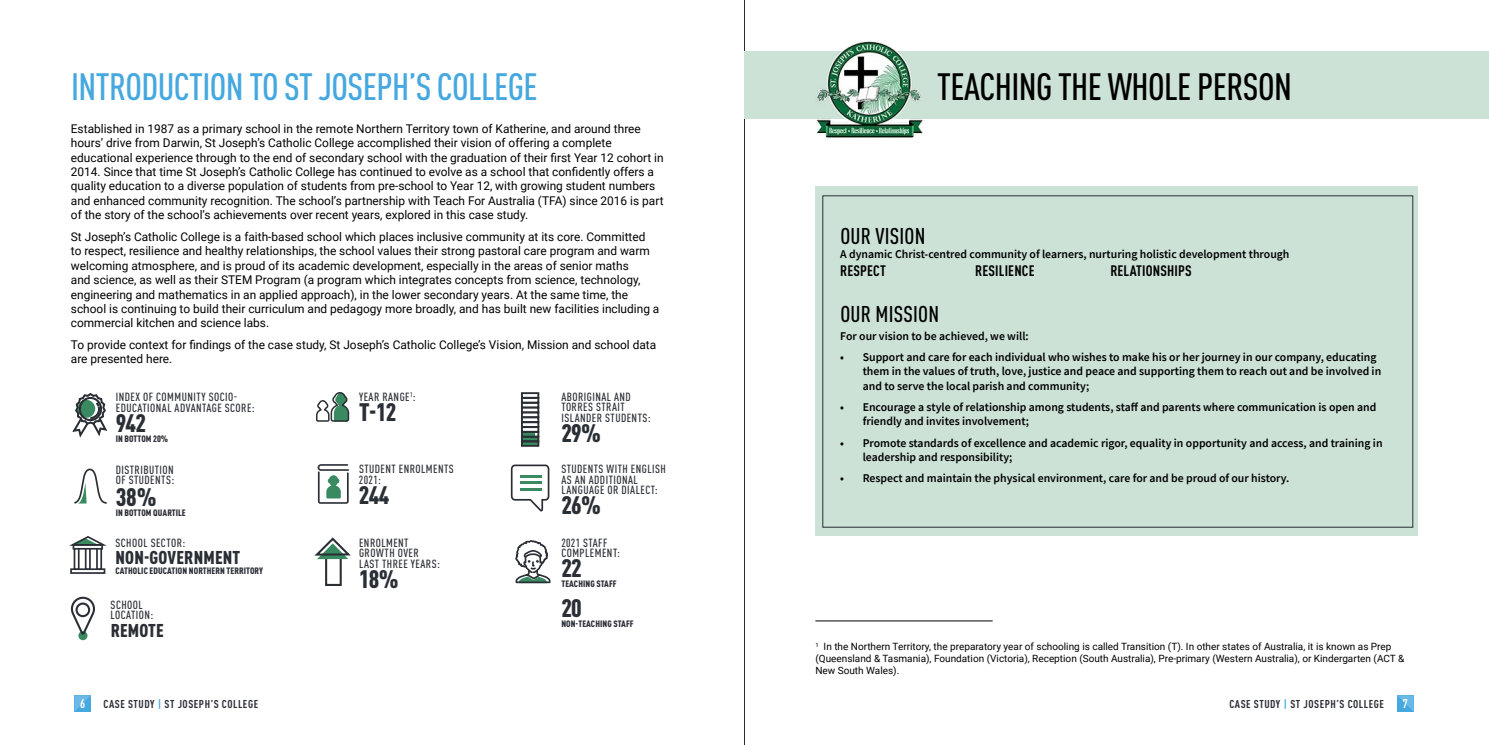
<style>
.page{position:relative;width:1489px;height:745px;background:#fff}
.page>*{position:absolute;margin:0;border:0;box-sizing:border-box;transform-origin:0 0}
.t1{font:500 condensed 37.5px "DIN Pro";letter-spacing:-.015em;color:#45a8df}
.t2{font:500 condensed 37.5px "DIN Pro";letter-spacing:-.015em;color:#000}
.t3{font:900 condensed 25px "DIN Pro";letter-spacing:-.025em;color:#2a2e35}
.t4{font:500 condensed 22.5px "DIN Pro";letter-spacing:.01em;color:#000}
.t5{font:900 condensed 18.38px "DIN Pro";letter-spacing:.01em;color:#2a2e35}
.t6{font:700 condensed 15px "DIN Pro";letter-spacing:.01em;color:#000}
.t7{font:700 condensed 12.5px "DIN Pro";color:#fff}
.t8{font:12px/14.4px "Roboto";color:#000}
.t9{font:600 11.88px/14.2px "Source Sans Pro";color:#000}
.t10{font:500 condensed 11.75px/10.4px "DIN Pro";letter-spacing:.04em;color:#2a2e35}
.t11{font:700 condensed 11.25px "DIN Pro";letter-spacing:.05em;color:#2a2e35}
.t12{font:10px/12px "Roboto";color:#000}
.t13{font:900 condensed 9.12px "DIN Pro";letter-spacing:.01em;color:#2a2e35}
.s1{color:#45a8df}
</style>
<div class="page">
<hr style="left:744px;top:0;width:1px;height:744px;background:#292c34">
<div style="left:78px;top:630px;width:9px;height:9px;background:#398961;border-radius:50%"></div>
<svg style="left:70px;top:596px;width:25px;height:39px"></svg>
<div style="left:76px;top:602px;width:14px;height:14px;border:2px solid #2a2e35;border-radius:50%"></div>
<svg style="left:515px;top:540px;width:36px;height:44px"></svg>
<svg style="left:317px;top:464px;width:32px;height:39px"></svg>
<svg style="left:73px;top:393px;width:34px;height:44px"></svg>
<div style="left:325px;top:553px;width:17px;height:32px;border:2px solid #2a2e35"></div>
<svg style="left:314px;top:537px;width:37px;height:21px"></svg>
<div style="left:522px;top:436px;width:16px;height:10px;background:#398961"></div>
<div style="left:521px;top:392px;width:18px;height:6px;border:2px solid #2a2e35"></div>
<div style="left:521px;top:397px;width:18px;height:6px;border:2px solid #2a2e35"></div>
<div style="left:521px;top:401px;width:18px;height:7px;border:2px solid #2a2e35"></div>
<svg style="left:521px;top:406px;width:18px;height:5px"></svg>
<svg style="left:521px;top:411px;width:18px;height:5px"></svg>
<svg style="left:521px;top:416px;width:18px;height:5px"></svg>
<svg style="left:521px;top:421px;width:18px;height:5px"></svg>
<svg style="left:521px;top:426px;width:18px;height:5px"></svg>
<div style="left:521px;top:431px;width:18px;height:6px;border:2px solid #2a2e35"></div>
<div style="left:521px;top:435px;width:18px;height:7px;border:2px solid #2a2e35"></div>
<div style="left:521px;top:440px;width:18px;height:6px;border:2px solid #2a2e35"></div>
<svg style="left:74px;top:468px;width:33px;height:36px"></svg>
<svg style="left:510px;top:464px;width:40px;height:46px"></svg>
<hr style="left:520px;top:475px;width:21px;height:3px;background:#398961">
<hr style="left:520px;top:481px;width:21px;height:3px;background:#398961">
<hr style="left:520px;top:487px;width:21px;height:3px;background:#398961">
<svg style="left:316px;top:392px;width:34px;height:30px"></svg>
<div style="left:74px;top:545px;width:6px;height:25px;border:2px solid #2a2e35"></div>
<div style="left:96px;top:545px;width:6px;height:25px;border:2px solid #2a2e35"></div>
<div style="left:85px;top:545px;width:6px;height:25px;border:2px solid #2a2e35"></div>
<svg style="left:70px;top:568px;width:35px;height:5px"></svg>
<svg style="left:73px;top:546px;width:30px;height:3px"></svg>
<svg style="left:70px;top:536px;width:37px;height:10px"></svg>
<div style="left:815px;top:186px;width:602px;height:349px;background:#cde2d7"></div>
<div style="left:744px;top:51px;width:744px;height:68px;background:#cde2d7"></div>
<img style="left:816px;top:41px;width:107px;height:97px">
<hr style="left:815px;top:620px;width:177px;height:1px;background:#000">
<svg style="left:74px;top:695px;width:17px;height:16px"></svg>
<svg style="left:1397px;top:695px;width:16px;height:16px"></svg>
<h1 class="t1" style="left:71px;top:64px;width:468px">INTRODUCTION TO ST JOSEPH’S COLLEGE</h1>
<p class="t8" style="left:71px;top:121px;width:594px">Established in 1987 as a primary school in the remote Northern Territory town of Katherine, and around three hours’ drive from Darwin, St Joseph’s Catholic College accomplished their vision of offering a complete educational experience through to the end of secondary school with the graduation of their first Year 12 cohort in 2014. Since that time St Joseph’s Catholic College has continued to evolve as a school that confidently offers a quality education to a diverse population of students from pre-school to Year 12, with growing student numbers and enhanced community recognition. The school’s partnership with Teach For Australia (TFA) since 2016 is part of the story of the school’s achievements over recent years, explored in this case study.</p>
<p class="t8" style="left:71px;top:229px;width:590px">St Joseph’s Catholic College is a faith-based school which places inclusive community at its core. Committed<br>to respect, resilience and healthy relationships, the school values their strong pastoral care program and warm welcoming atmosphere, and is proud of its academic development, especially in the areas of senior maths<br>and science, as well as their STEM Program (a program which integrates concepts from science, technology, engineering and mathematics in an applied approach), in the lower secondary years. At the same time, the school is continuing to build their curriculum and pedagogy more broadly, and has built new facilities including a commercial kitchen and science labs.</p>
<p class="t8" style="left:71px;top:337px;width:587px">To provide context for findings of the case study, St Joseph’s Catholic College’s Vision, Mission and school data are presented here.</p>
<p class="t10" style="left:116px;top:391px;width:140px">INDEX OF COMMUNITY SOCIO-<br>EDUCATIONAL ADVANTAGE SCORE:</p>
<h2 class="t3" style="left:116px;top:407px;width:32px">942</h2>
<p class="t13" style="left:116px;top:432px;width:54px">IN BOTTOM 20%</p>
<p class="t10" style="left:116px;top:464px;width:60px">DISTRIBUTION<br>OF STUDENTS:</p>
<h2 class="t3" style="left:116px;top:481px;width:43px">38%</h2>
<p class="t13" style="left:116px;top:506px;width:71px">IN BOTTOM QUARTILE</p>
<p class="t10" style="left:115px;top:537px;width:71px">SCHOOL SECTOR:</p>
<h3 class="t5" style="left:115px;top:546px;width:126px">NON-GOVERNMENT</h3>
<p class="t13" style="left:115px;top:565px;width:149px">CATHOLIC EDUCATION NORTHERN TERRITORY</p>
<p class="t10" style="left:111px;top:599px;width:44px">SCHOOL<br>LOCATION:</p>
<h3 class="t5" style="left:111px;top:618px;width:55px">REMOTE</h3>
<p class="t10" style="left:359px;top:391px;width:58px">YEAR RANGE<sup>1</sup>:</p>
<h2 class="t3" style="left:359px;top:396px;width:39px">T-12</h2>
<p class="t10" style="left:359px;top:463px;width:96px">STUDENT ENROLMENTS<br>2021:</p>
<h2 class="t3" style="left:359px;top:479px;width:32px">244</h2>
<p class="t10" style="left:359px;top:537px;width:82px">ENROLMENT<br>GROWTH OVER<br>LAST THREE YEARS:</p>
<h2 class="t3" style="left:359px;top:563px;width:41px">18%</h2>
<p class="t10" style="left:561px;top:391px;width:91px">ABORIGINAL AND<br>TORRES STRAIT<br>ISLANDER STUDENTS:</p>
<h2 class="t3" style="left:561px;top:417px;width:41px">29%</h2>
<p class="t10" style="left:561px;top:463px;width:106px">STUDENTS WITH ENGLISH<br>AS AN ADDITIONAL<br>LANGUAGE OR DIALECT:</p>
<h2 class="t3" style="left:561px;top:489px;width:41px">26%</h2>
<p class="t10" style="left:561px;top:537px;width:60px">2021 STAFF<br>COMPLEMENT:</p>
<h2 class="t3" style="left:561px;top:552px;width:22px">22</h2>
<p class="t13" style="left:561px;top:578px;width:57px">TEACHING STAFF</p>
<h2 class="t3" style="left:561px;top:592px;width:22px">20</h2>
<p class="t13" style="left:561px;top:618px;width:74px">NON-TEACHING STAFF</p>
<h1 class="t2" style="left:937px;top:64px;width:356px">TEACHING THE WHOLE PERSON</h1>
<h3 class="t4" style="left:840px;top:222px;width:87px">OUR VISION</h3>
<p class="t9" style="left:840px;top:247px;width:451px">A dynamic Christ-centred community of learners, nurturing holistic development through</p>
<p class="t6" style="left:840px;top:262px;width:47px">RESPECT</p>
<p class="t6" style="left:975px;top:262px;width:61px">RESILIENCE</p>
<p class="t6" style="left:1110px;top:262px;width:83px">RELATIONSHIPS</p>
<h3 class="t4" style="left:840px;top:300px;width:100px">OUR MISSION</h3>
<p class="t9" style="left:840px;top:328px;width:190px">For our vision to be achieved, we will:</p>
<p class="t9" style="left:862px;top:349px;width:520px;text-indent:-23px">• Support and care for each individual who wishes to make his or her journey in our company, educating them in the values of truth, love, justice and peace and supporting them to reach out and be involved in and to serve the local parish and community;</p>
<p class="t9" style="left:862px;top:399px;width:515px;text-indent:-23px">• Encourage a style of relationship among students, staff and parents where communication is open and friendly and invites involvement;</p>
<p class="t9" style="left:862px;top:435px;width:521px;text-indent:-23px">• Promote standards of excellence and academic rigor, equality in opportunity and access, and training in leadership and responsibility;</p>
<p class="t9" style="left:840px;top:470px;width:450px">• Respect and maintain the physical environment, care for and be proud of our history.</p>
<p class="t12" style="left:815px;top:639px;width:590px"><sup>1</sup> In the Northern Territory, the preparatory year of schooling is called Transition (T). In other states of Australia, it is known as Prep (Queensland &amp; Tasmania), Foundation (Victoria), Reception (South Australia), Pre-primary (Western Australia), or Kindergarten (ACT &amp;<br>New South Wales).</p>
<p class="t7" style="left:80px;top:696px;width:7px">6</p>
<p class="t11" style="left:104px;top:696px;width:156px">CASE STUDY <span class="s1">|</span> ST JOSEPH’S COLLEGE</p>
<p class="t11" style="left:1229px;top:696px;width:156px">CASE STUDY <span class="s1">|</span> ST JOSEPH’S COLLEGE</p>
<p class="t7" style="left:1402px;top:696px;width:7px">7</p>
</div>
